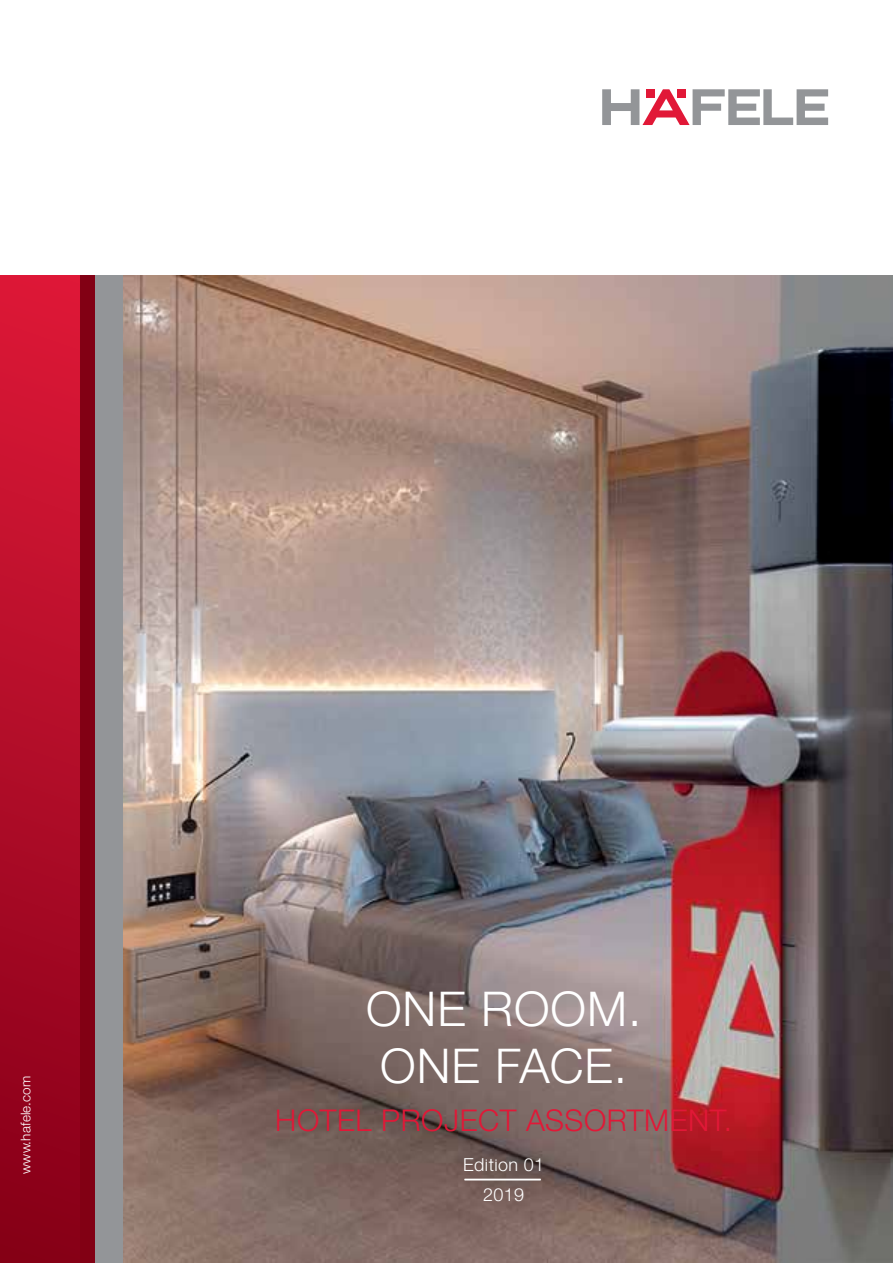
<style>
.page{position:relative;width:893px;height:1263px;background:#fff}
.page>*{position:absolute;margin:0;border:0;box-sizing:border-box;transform-origin:0 0}
.t1{font:48px/57.6px "Hafele Helve N Light";letter-spacing:.02em;color:#fff}
.t2{font:30px "Hafele Helve N Light";letter-spacing:.02em;color:#e11837}
.t3{font:18px/30px "Hafele Helve N Light";letter-spacing:.02em;color:#fff;text-align:center}
.t4{font:13.5px "Hafele Helve N Light";letter-spacing:.01em;color:#fff}
</style>
<div class="page">
<img style="left:123px;top:276px;width:770px;height:987px">
<div style="left:0;top:276px;width:123px;height:987px;background:linear-gradient(to bottom,#de1938,#850017)"></div>
<div style="left:80px;top:276px;width:43px;height:987px;background:#939598"></div>
<div style="left:80px;top:276px;width:14px;height:987px;background:#820014"></div>
<svg style="left:602px;top:89px;width:226px;height:36px"></svg>
<hr style="left:465px;top:1179px;width:76px;height:1px;background:#fff">
<p class="t4" style="left:17px;top:1174px;width:100px;rotate:-90deg">www.hafele.com</p>
<h1 class="t1" style="left:366px;top:977px;width:277px">ONE ROOM.<br>ONE FACE.</h1>
<p class="t2" style="left:275px;top:1101px;width:458px">HOTEL PROJECT ASSORTMENT.</p>
<p class="t3" style="left:463px;top:1148px;width:82px">Edition 01<br>2019</p>
</div>
